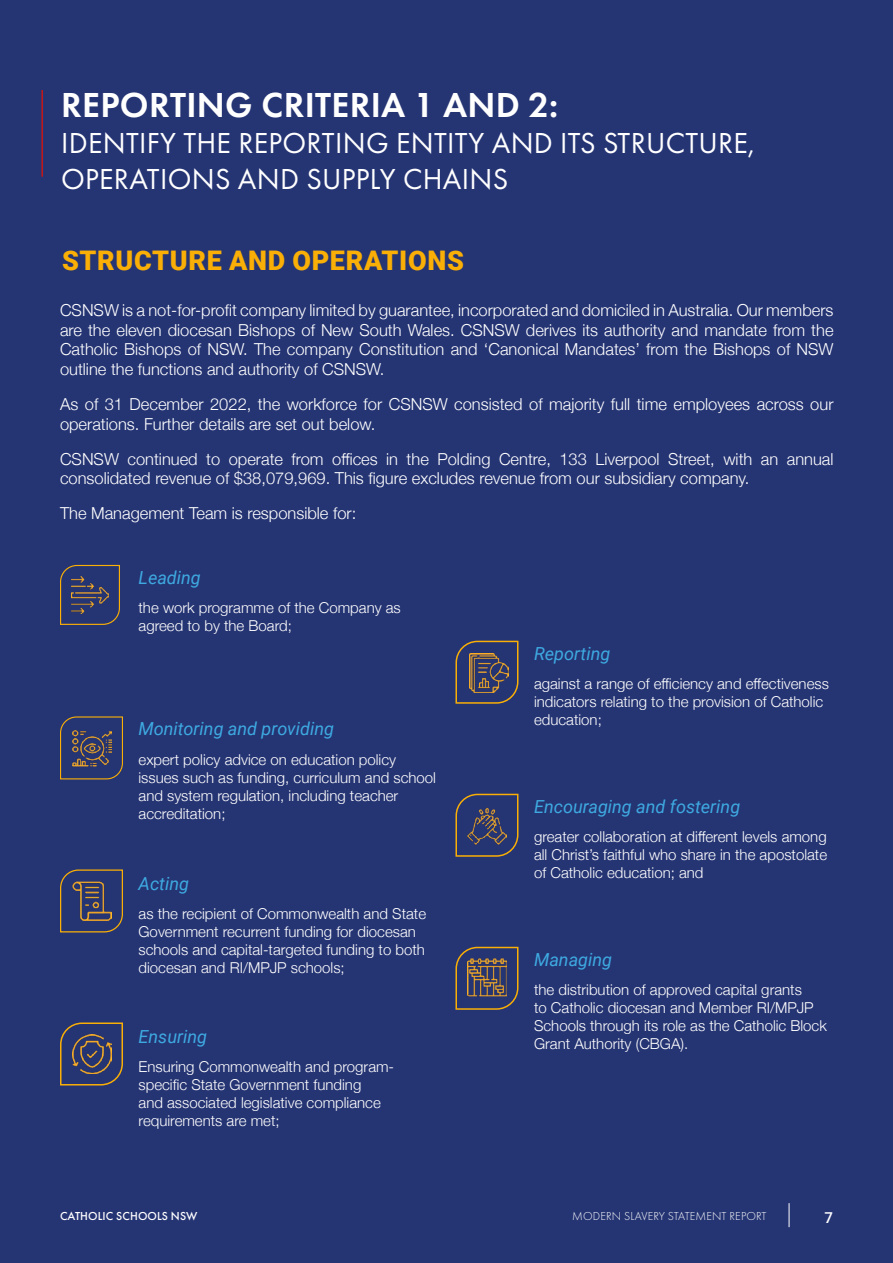
<style>
.page{position:relative;width:893px;height:1263px;background:#253473}
.page>*{position:absolute;margin:0;border:0;box-sizing:border-box;transform-origin:0 0}
.t1{font:600 36px "Futura PT";letter-spacing:.01em;color:#fff}
.t2{font:30px/36px "Futura PT";letter-spacing:.01em;color:#fff}
.t3{font:900 27px "Roboto";letter-spacing:.025em;color:#f9af06}
.t4{font:italic 18px "Roboto";color:#3ea9e0}
.t5{font:300 16.5px/19.8px "Helvetica Neue";color:#fff}
.t6{font:300 15px/18px "Helvetica Neue";color:#fff}
.t7{font:500 15px "Roboto";color:#fff}
.t8{font:300 12px "Futura PT";letter-spacing:.01em;color:#fff}
.t9{font:500 12px "Futura PT";letter-spacing:.01em;color:#fff}
</style>
<div class="page">
<hr style="left:41px;top:90px;width:2px;height:87px;background:#c71618">
<svg style="left:60px;top:564px;width:60px;height:61px"></svg>
<svg style="left:60px;top:716px;width:63px;height:64px"></svg>
<svg style="left:60px;top:869px;width:63px;height:64px"></svg>
<svg style="left:455px;top:640px;width:64px;height:64px"></svg>
<svg style="left:455px;top:793px;width:64px;height:64px"></svg>
<svg style="left:455px;top:946px;width:64px;height:64px"></svg>
<svg style="left:60px;top:1022px;width:63px;height:64px"></svg>
<img style="left:71px;top:576px;width:38px;height:38px">
<img style="left:72px;top:728px;width:39px;height:39px">
<img style="left:72px;top:882px;width:39px;height:39px">
<img style="left:467px;top:806px;width:39px;height:39px">
<img style="left:469px;top:653px;width:39px;height:39px">
<img style="left:467px;top:958px;width:39px;height:39px">
<img style="left:72px;top:1034px;width:39px;height:39px">
<svg style="left:789px;top:1203px;width:1px;height:24px"></svg>
<h1 class="t1" style="left:61px;top:83px;width:498px">REPORTING CRITERIA 1 AND 2:</h1>
<h2 class="t2" style="left:61px;top:125px;width:695px">IDENTIFY THE REPORTING ENTITY AND ITS STRUCTURE,<br>OPERATIONS AND SUPPLY CHAINS</h2>
<h3 class="t3" style="left:62px;top:242px;width:403px">STRUCTURE AND OPERATIONS</h3>
<p class="t5" style="left:60px;top:299px;width:775px;text-align:justify">CSNSW is a not-for-profit company limited by guarantee, incorporated and domiciled in Australia. Our members are the eleven diocesan Bishops of New South Wales. CSNSW derives its authority and mandate from the Catholic Bishops of NSW. The company Constitution and ‘Canonical Mandates’ from the Bishops of NSW outline the functions and authority of CSNSW.</p>
<p class="t5" style="left:60px;top:393px;width:775px">As of 31 December 2022, the workforce for CSNSW consisted of majority full time employees across our operations. Further details are set out below.</p>
<p class="t5" style="left:60px;top:448px;width:775px">CSNSW continued to operate from offices in the Polding Centre, 133 Liverpool Street, with an annual consolidated revenue of $38,079,969. This figure excludes revenue from our subsidiary company.</p>
<p class="t5" style="left:60px;top:502px;width:298px">The Management Team is responsible for:</p>
<p class="t4" style="left:139px;top:565px;width:64px">Leading</p>
<p class="t6" style="left:139px;top:598px;width:264px">the work programme of the Company as agreed to by the Board;</p>
<p class="t4" style="left:139px;top:716px;width:197px">Monitoring and providing</p>
<p class="t6" style="left:139px;top:749px;width:299px">expert policy advice on education policy issues such as funding, curriculum and school and system regulation, including teacher accreditation;</p>
<p class="t4" style="left:139px;top:871px;width:52px">Acting</p>
<p class="t6" style="left:139px;top:904px;width:289px">as the recipient of Commonwealth and State Government recurrent funding for diocesan schools and capital-targeted funding to both diocesan and RI/MPJP schools;</p>
<p class="t4" style="left:139px;top:1024px;width:70px">Ensuring</p>
<p class="t6" style="left:139px;top:1057px;width:257px">Ensuring Commonwealth and program&shy;specific State Government funding<br>and associated legislative compliance requirements are met;</p>
<p class="t4" style="left:534px;top:640px;width:78px">Reporting</p>
<p class="t6" style="left:534px;top:673px;width:296px">against a range of efficiency and effectiveness indicators relating to the provision of Catholic education;</p>
<p class="t4" style="left:534px;top:793px;width:208px">Encouraging and fostering</p>
<p class="t6" style="left:534px;top:827px;width:295px;text-align:justify">greater collaboration at different levels among all Christ’s faithful who share in the apostolate of Catholic education; and</p>
<p class="t4" style="left:534px;top:946px;width:80px">Managing</p>
<p class="t6" style="left:534px;top:980px;width:294px">the distribution of approved capital grants<br>to Catholic diocesan and Member RI/MPJP Schools through its role as the Catholic Block Grant Authority (CBGA).</p>
<p class="t9" style="left:60px;top:1208px;width:139px">CATHOLIC SCHOOLS NSW</p>
<p class="t8" style="left:572px;top:1209px;width:196px">MODERN SLAVERY STATEMENT REPORT</p>
<p class="t7" style="left:824px;top:1207px;width:10px">7</p>
</div>
